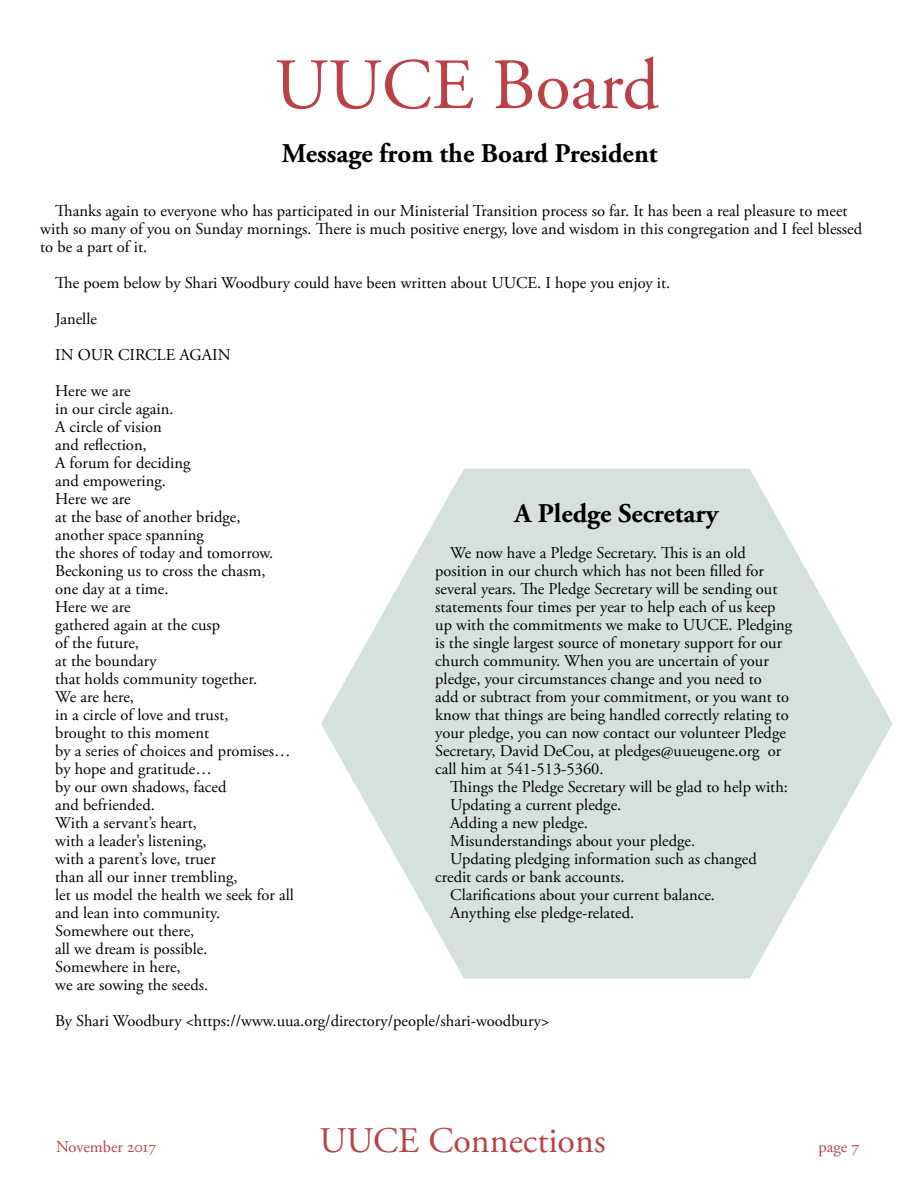
<style>
.page{position:relative;width:918px;height:1188px;background:#fff}
.page>*{position:absolute;margin:0;border:0;box-sizing:border-box;transform-origin:0 0}
.t1{font:72px "Adobe Garamond Pro";color:#bc4146}
.t2{font:36px "Adobe Garamond Pro";color:#bc4146}
.t3{font:700 27px "Adobe Garamond Pro";color:#000}
.t4{font:16.5px/18px "Adobe Garamond Pro";color:#000}
.t5{font:16.5px "Adobe Garamond Pro";color:#bc4146}
</style>
<div class="page">
<svg style="left:321px;top:469px;width:572px;height:509px;fill:#d4e2db"></svg>
<h1 class="t1" style="left:274px;top:42px;width:386px">UUCE Board</h1>
<h3 class="t3" style="left:282px;top:138px;width:377px">Message from the Board President</h3>
<p class="t4" style="left:40px;top:202px;width:823px;text-indent:15px">Thanks again to everyone who has participated in our Ministerial Transition process so far. It has been a real pleasure to meet with so many of you on Sunday mornings. There is much positive energy, love and wisdom in this congregation and I feel blessed to be a part of it.</p>
<p class="t4" style="left:55px;top:265px;width:617px;line-height:36px">The poem below by Shari Woodbury could have been written about UUCE. I hope you enjoy it.<br>Janelle<br>IN OUR CIRCLE AGAIN<br>Here we are</p>
<p class="t4" style="left:55px;top:400px;width:240px">in our circle again.<br>A circle of vision<br>and reflection,<br>A forum for deciding<br>and empowering.<br>Here we are<br>at the base of another bridge,<br>another space spanning<br>the shores of today and tomorrow.<br>Beckoning us to cross the chasm,<br>one day at a time.<br>Here we are<br>gathered again at the cusp<br>of the future,<br>at the boundary<br>that holds community together.<br>We are here,<br>in a circle of love and trust,<br>brought to this moment<br>by a series of choices and promises… by hope and gratitude…<br>by our own shadows, faced<br>and befriended.<br>With a servant’s heart,<br>with a leader’s listening,<br>with a parent’s love, truer<br>than all our inner trembling,<br>let us model the health we seek for all and lean into community.<br>Somewhere out there,<br>all we dream is possible.<br>Somewhere in here,<br>we are sowing the seeds.</p>
<p class="t4" style="left:55px;top:1012px;width:496px">By Shari Woodbury &lt;https://www.uua.org/directory/people/shari-woodbury&gt;</p>
<h3 class="t3" style="left:515px;top:498px;width:206px">A Pledge Secretary</h3>
<p class="t4" style="left:435px;top:544px;width:359px;text-indent:15px">We now have a Pledge Secretary. This is an old position in our church which has not been filled for several years. The Pledge Secretary will be sending out statements four times per year to help each of us keep up with the commitments we make to UUCE. Pledging is the single largest source of monetary support for our church community. When you are uncertain of your pledge, your circumstances change and you need to<br>add or subtract from your commitment, or you want to know that things are being handled correctly relating to your pledge, you can now contact our volunteer Pledge Secretary, David DeCou, at pledges@uueugene.org or call him at 541-513-5360.</p>
<p class="t4" style="left:450px;top:778px;width:339px">Things the Pledge Secretary will be glad to help with:</p>
<p class="t4" style="left:450px;top:796px;width:173px">Updating a current pledge.</p>
<p class="t4" style="left:450px;top:814px;width:139px">Adding a new pledge.</p>
<p class="t4" style="left:450px;top:832px;width:246px">Misunderstandings about your pledge.</p>
<p class="t4" style="left:450px;top:850px;width:308px">Updating pledging information such as changed</p>
<p class="t4" style="left:435px;top:868px;width:191px">credit cards or bank accounts.</p>
<p class="t4" style="left:450px;top:886px;width:266px">Clarifications about your current balance.</p>
<p class="t4" style="left:450px;top:904px;width:185px">Anything else pledge-related.</p>
<p class="t4" style="left:474px;top:670px;width:86px">UUCEBoard</p>
<p class="t5" style="left:56px;top:1137px;width:102px">November 2017</p>
<h2 class="t2" style="left:320px;top:1119px;width:288px">UUCE Connections</h2>
<p class="t5" style="left:819px;top:1137px;width:42px">page 7</p>
</div>
